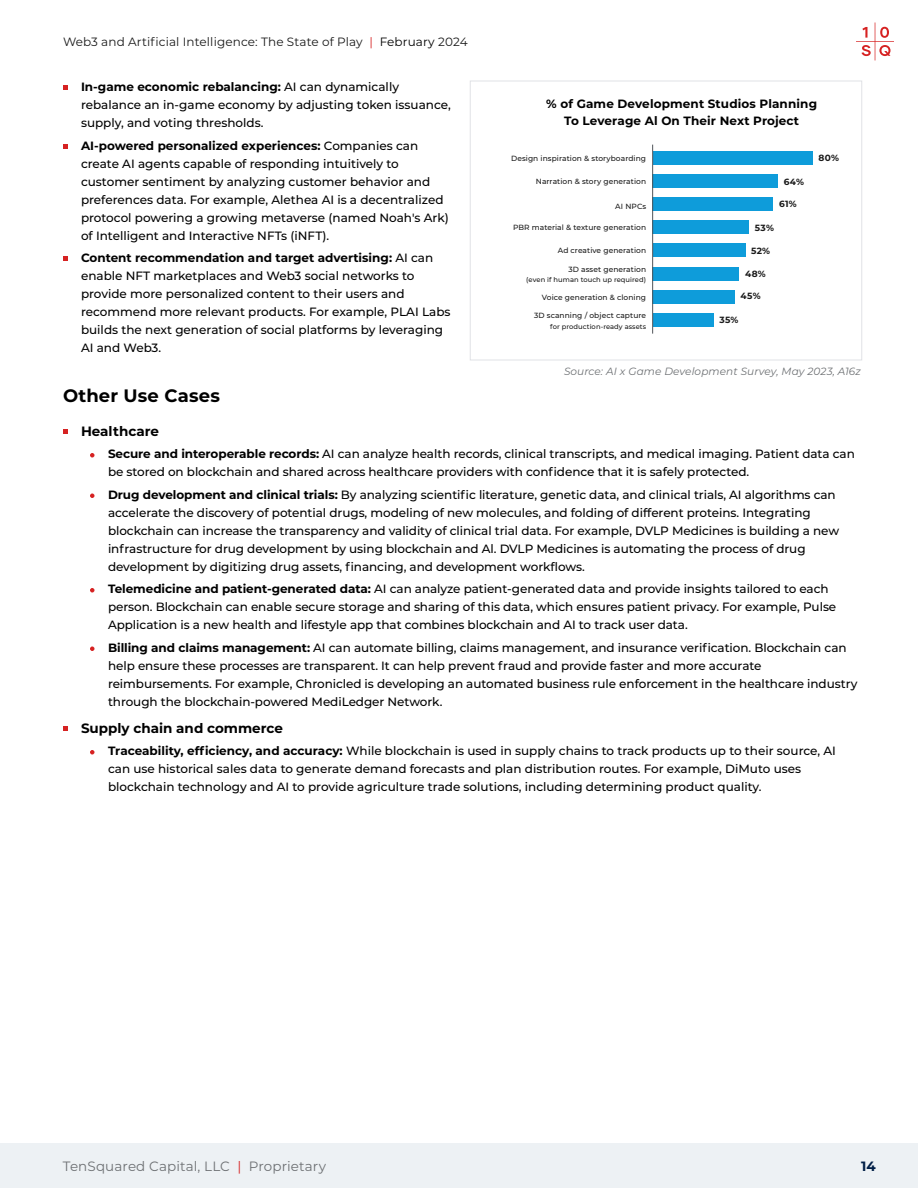
<style>
.page{position:relative;width:918px;height:1188px;background:#fff}
.page>*{position:absolute;margin:0;border:0;box-sizing:border-box;transform-origin:0 0}
.t1{font:700 18px "Montserrat";letter-spacing:.01em;color:#000}
.t2{font:13.5px "Montserrat";letter-spacing:.01em;color:#6d7073}
.t3{font:700 13.5px "Montserrat";color:#000}
.t4{font:700 13.5px "Montserrat";color:#001e46}
.t5{font:500 12px/18px "Montserrat";letter-spacing:-.005em;color:#000}
.t6{font:700 12px/16.5px "Montserrat";letter-spacing:.01em;color:#000;text-align:center}
.t7{font:12px "Montserrat";letter-spacing:.01em;color:#191919}
.t8{font:italic 10.5px "Montserrat";letter-spacing:.01em;color:#6d7073}
.t9{font:700 9px "Montserrat";letter-spacing:.035em;color:#191919}
.t10{font:500 7.5px "Montserrat";letter-spacing:.01em;color:#191919}
.t11{font:500 6.75px "Montserrat";letter-spacing:.01em;color:#191919}
.s1{color:#d62222}
.s2{color:#000}
.s3{font-weight:700}
</style>
<div class="page">
<div style="left:0;top:1143px;width:918px;height:45px;background:#edf1f4"></div>
<svg style="left:856px;top:22px;width:38px;height:38px"></svg>
<div style="left:470px;top:81px;width:392px;height:279px;border:1px solid #e1e3e6"></div>
<div style="left:653px;top:151px;width:159px;height:14px;background:#0e9cda"></div>
<div style="left:653px;top:197px;width:120px;height:14px;background:#0e9cda"></div>
<div style="left:653px;top:174px;width:125px;height:14px;background:#0e9cda"></div>
<div style="left:653px;top:244px;width:92px;height:13px;background:#0e9cda"></div>
<div style="left:653px;top:221px;width:96px;height:13px;background:#0e9cda"></div>
<div style="left:653px;top:267px;width:86px;height:13px;background:#0e9cda"></div>
<div style="left:653px;top:290px;width:82px;height:13px;background:#0e9cda"></div>
<div style="left:653px;top:313px;width:61px;height:14px;background:#0e9cda"></div>
<hr style="left:652px;top:145px;width:1px;height:189px;background:#505559">
<svg style="left:63px;top:86px;width:5px;height:4px"></svg>
<svg style="left:63px;top:256px;width:5px;height:5px"></svg>
<svg style="left:63px;top:144px;width:5px;height:4px"></svg>
<svg style="left:63px;top:429px;width:5px;height:5px"></svg>
<svg style="left:63px;top:726px;width:5px;height:4px"></svg>
<svg style="left:90px;top:453px;width:4px;height:5px"></svg>
<svg style="left:90px;top:494px;width:4px;height:4px"></svg>
<svg style="left:90px;top:588px;width:4px;height:4px"></svg>
<svg style="left:90px;top:646px;width:4px;height:5px"></svg>
<svg style="left:90px;top:750px;width:4px;height:4px"></svg>
<p class="t7" style="left:63px;top:34px;width:406px">Web3 and Artificial Intelligence: The State of Play <span class="s1">|</span> <span class="s2">February</span> 2024</p>
<p class="t5" style="left:81px;top:77px;width:371px"><span class="s3">In-game economic rebalancing:</span> AI can dynamically rebalance an in-game economy by adjusting token issuance, supply, and voting thresholds.</p>
<p class="t5" style="left:81px;top:136px;width:369px"><span class="s3">AI-powered personalized experiences:</span> Companies can create AI agents capable of responding intuitively to customer sentiment by analyzing customer behavior and preferences data. For example, Alethea AI is a decentralized protocol powering a growing metaverse (named Noah's Ark) of Intelligent and Interactive NFTs (iNFT).</p>
<p class="t5" style="left:81px;top:248px;width:371px"><span class="s3">Content recommendation and target advertising:</span> AI can enable NFT marketplaces and Web3 social networks to provide more personalized content to their users and recommend more relevant products. For example, PLAI Labs builds the next generation of social platforms by leveraging AI and Web3.</p>
<h1 class="t1" style="left:63px;top:382px;width:158px">Other Use Cases</h1>
<p class="t3" style="left:81px;top:421px;width:79px">Healthcare</p>
<p class="t5" style="left:108px;top:445px;width:748px"><span class="s3">Secure and interoperable records:</span> AI can analyze health records, clinical transcripts, and medical imaging. Patient data can be stored on blockchain and shared across healthcare providers with confidence that it is safely protected.</p>
<p class="t5" style="left:108px;top:485px;width:733px"><span class="s3">Drug development and clinical trials:</span> By analyzing scientific literature, genetic data, and clinical trials, AI algorithms can accelerate the discovery of potential drugs, modeling of new molecules, and folding of different proteins. Integrating blockchain can increase the transparency and validity of clinical trial data. For example, DVLP Medicines is building a new infrastructure for drug development by using blockchain and Al. DVLP Medicines is automating the process of drug development by digitizing drug assets, financing, and development workflows.</p>
<p class="t5" style="left:108px;top:580px;width:730px"><span class="s3">Telemedicine and patient-generated data:</span> AI can analyze patient-generated data and provide insights tailored to each person. Blockchain can enable secure storage and sharing of this data, which ensures patient privacy. For example, Pulse<br>Application is a new health and lifestyle app that combines blockchain and AI to track user data.</p>
<p class="t5" style="left:108px;top:638px;width:751px"><span class="s3">Billing and claims management:</span> AI can automate billing, claims management, and insurance verification. Blockchain can help ensure these processes are transparent. It can help prevent fraud and provide faster and more accurate reimbursements. For example, Chronicled is developing an automated business rule enforcement in the healthcare industry through the blockchain-powered MediLedger Network.</p>
<p class="t3" style="left:81px;top:718px;width:203px">Supply chain and commerce</p>
<p class="t5" style="left:108px;top:742px;width:730px"><span class="s3">Traceability, efficiency, and accuracy:</span> While blockchain is used in supply chains to track products up to their source, AI can use historical sales data to generate demand forecasts and plan distribution routes. For example, DiMuto uses blockchain technology and AI to provide agriculture trade solutions, including determining product quality.</p>
<p class="t6" style="left:546px;top:95px;width:272px">% of Game Development Studios Planning<br>To Leverage Al On Their Next Project</p>
<p class="t9" style="left:818px;top:151px;width:22px">80%</p>
<p class="t10" style="left:511px;top:153px;width:137px">Design inspiration &amp; storyboarding</p>
<p class="t10" style="left:536px;top:176px;width:112px">Narration &amp; story generation</p>
<p class="t9" style="left:784px;top:175px;width:22px">64%</p>
<p class="t9" style="left:779px;top:197px;width:19px">61%</p>
<p class="t10" style="left:615px;top:201px;width:32px">AI NPCs</p>
<p class="t9" style="left:755px;top:221px;width:21px">53%</p>
<p class="t9" style="left:751px;top:244px;width:21px">52%</p>
<p class="t9" style="left:745px;top:267px;width:22px">48%</p>
<p class="t9" style="left:741px;top:290px;width:21px">45%</p>
<p class="t10" style="left:513px;top:222px;width:135px">PBR material &amp; texture generation</p>
<p class="t10" style="left:558px;top:245px;width:90px">Ad creative generation</p>
<p class="t10" style="left:569px;top:264px;width:79px">3D asset generation</p>
<p class="t11" style="left:526px;top:275px;width:121px">(even if human touch up required)</p>
<p class="t10" style="left:542px;top:292px;width:106px">Voice generation &amp; cloning</p>
<p class="t10" style="left:534px;top:310px;width:114px">3D scanning / object capture</p>
<p class="t11" style="left:550px;top:322px;width:97px">for production-ready assets</p>
<p class="t9" style="left:720px;top:313px;width:21px">35%</p>
<p class="t8" style="left:564px;top:364px;width:298px">Source: AI x Game Development Survey, May 2023, A16z</p>
<p class="t2" style="left:63px;top:1157px;width:265px">TenSquared Capital, LLC <span class="s1">|</span> Proprietary</p>
<p class="t4" style="left:861px;top:1157px;width:16px">1 45</p>
</div>
